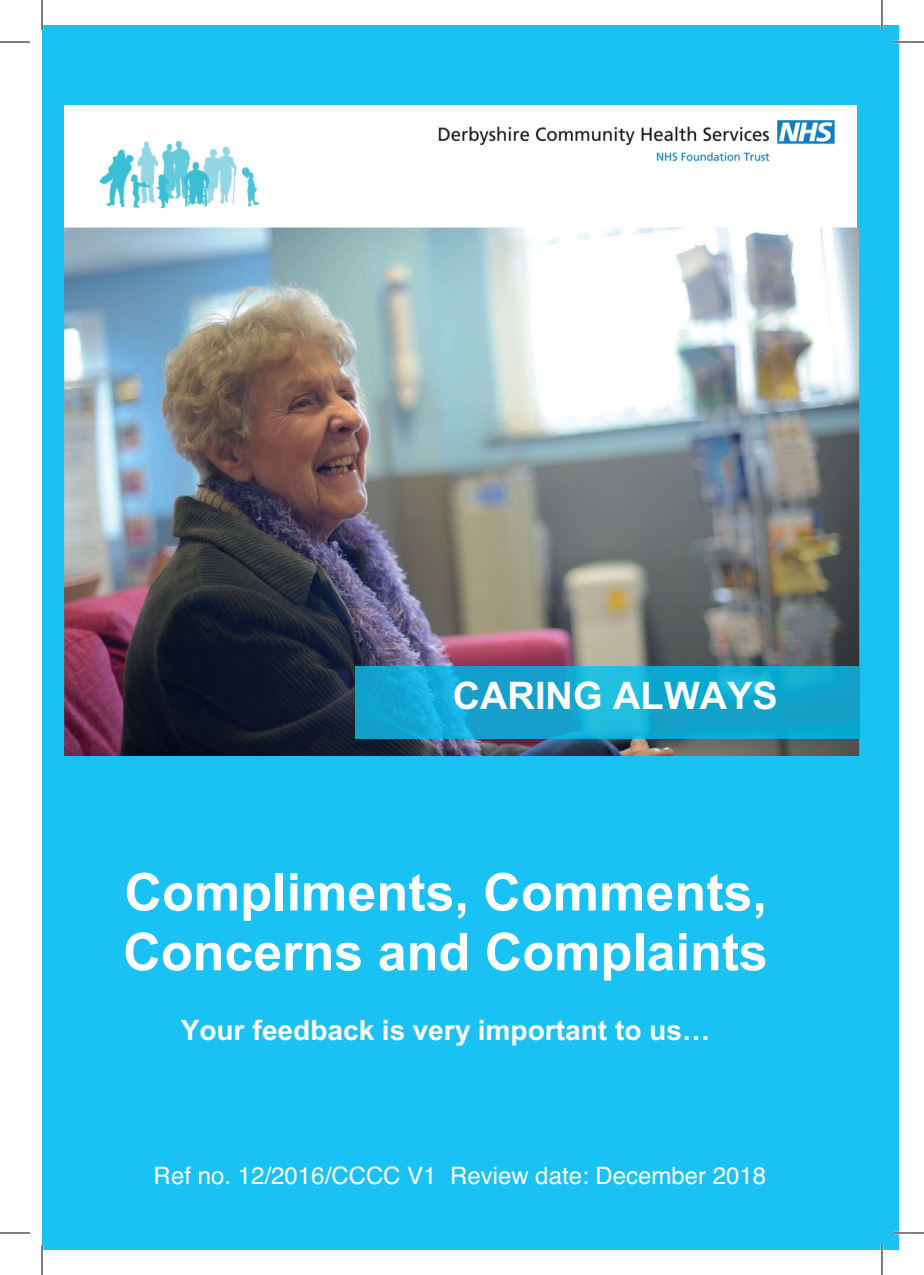
<style>
.page{position:relative;width:924px;height:1275px;background:#fff}
.page>*{position:absolute;margin:0;border:0;box-sizing:border-box;transform-origin:0 0}
.t1{font:700 52px/59.8px "Arial";color:#fff}
.t2{font:700 38px "Arial";color:#fff}
.t3{font:700 28px "Arial";color:#fff}
.t4{font:24px "Helvetica";color:#fff}
.s1{font-style:inherit}
</style>
<div class="page">
<div style="left:42px;top:25px;width:856px;height:1225px;background:#1ac1f3"></div>
<div style="left:64px;top:106px;width:792px;height:126px;background:#fff"></div>
<img style="left:420px;top:105px;width:430px;height:57px">
<img style="left:100px;top:142px;width:158px;height:65px">
<img style="left:64px;top:227px;width:794px;height:529px">
<img style="left:355px;top:666px;width:503px;height:72px">
<hr style="left:893px;top:41px;width:30px;height:2px;background:#fff">
<hr style="left:893px;top:1231px;width:30px;height:3px;background:#fff">
<hr style="left:880px;top:0;width:2px;height:30px;background:#fff">
<hr style="left:880px;top:1245px;width:2px;height:30px;background:#fff">
<hr style="left:0;top:42px;width:30px;height:1px;background:#000">
<hr style="left:893px;top:42px;width:30px;height:1px;background:#000">
<hr style="left:0;top:1232px;width:30px;height:1px;background:#000">
<hr style="left:893px;top:1232px;width:30px;height:1px;background:#000">
<hr style="left:42px;top:0;width:1px;height:30px;background:#000">
<hr style="left:42px;top:1245px;width:1px;height:30px;background:#000">
<hr style="left:881px;top:0;width:1px;height:30px;background:#000">
<hr style="left:881px;top:1245px;width:1px;height:30px;background:#000">
<h2 class="t2" style="left:452px;top:670px;width:326px">CARING ALWAYS</h2>
<h1 class="t1" style="left:123px;top:864px;width:646px">Compliments, Comments,<br>Concerns and Complaints</h1>
<p class="t3" style="left:181px;top:1010px;width:530px"><span class="s1">Your f</span>eedback is very important to us…</p>
<p class="t4" style="left:154px;top:1156px;width:613px">Ref no. 12/2016/CCCC V1 Review date: December 2018</p>
</div>
